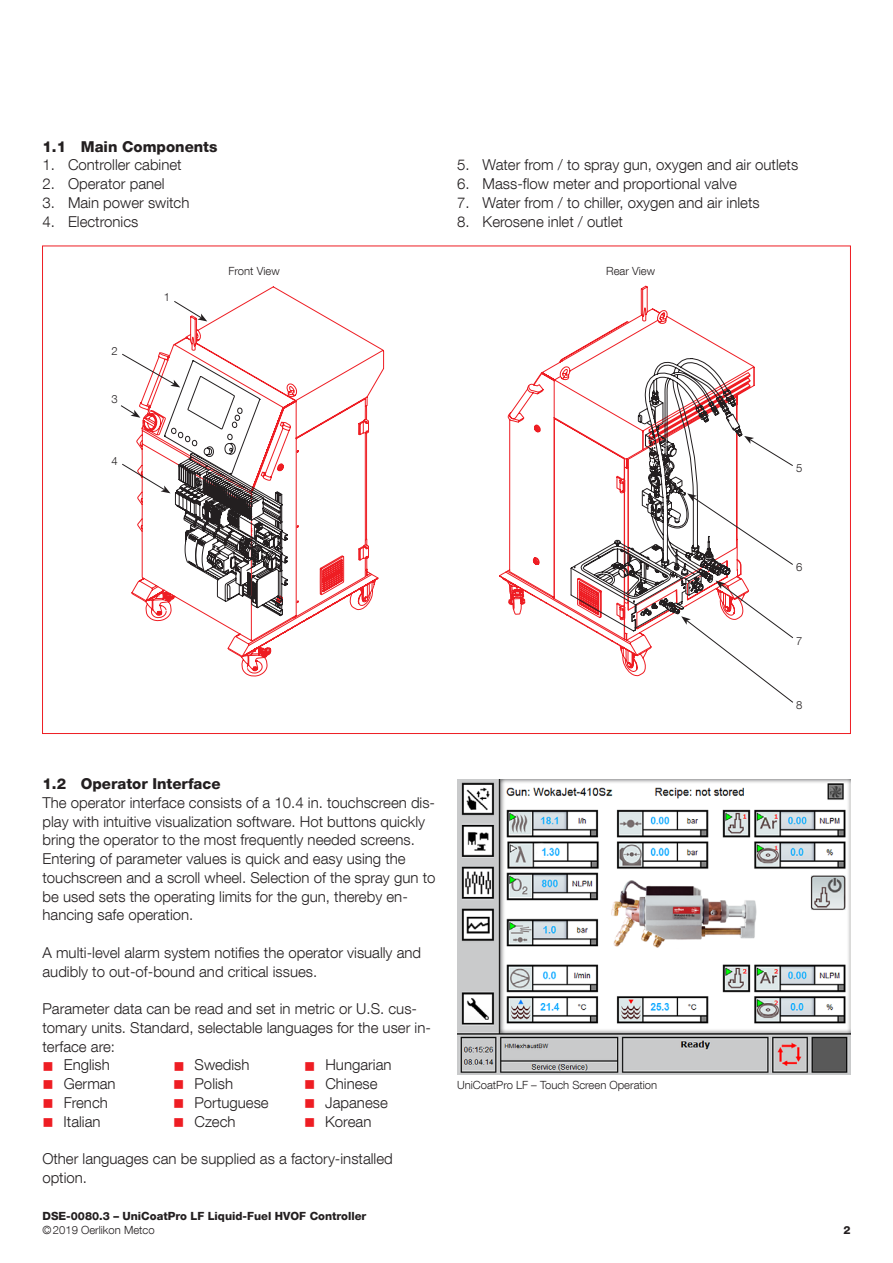
<style>
.page{position:relative;width:893px;height:1263px;background:#fff}
.page>*{position:absolute;margin:0;border:0;box-sizing:border-box;transform-origin:0 0}
.t1{font:300 15px/18.8px "Helvetica Neue LT Com";color:#231f20}
.t2{font:800 15px "Helvetica Neue LT Com";color:#231f20}
.t3{font:300 11.25px "Helvetica Neue LT Com";color:#231f20}
.t4{font:800 11.25px "Helvetica Neue LT Com";color:#231f20}
.s1{color:#ee1d23}
</style>
<div class="page">
<svg style="left:171px;top:286px;width:211px;height:63px"></svg>
<svg style="left:565px;top:308px;width:173px;height:49px"></svg>
<svg style="left:121px;top:353px;width:258px;height:324px"></svg>
<svg style="left:173px;top:300px;width:34px;height:21px"></svg>
<svg style="left:508px;top:357px;width:286px;height:346px"></svg>
<img style="left:457px;top:779px;width:393px;height:296px">
<p class="t2" style="left:43px;top:137px;width:176px">1.1 Main Components</p>
<p class="t1" style="left:43px;top:155px;width:141px">1. Controller cabinet</p>
<p class="t1" style="left:43px;top:174px;width:124px">2. Operator panel</p>
<p class="t1" style="left:43px;top:193px;width:148px">3. Main power switch</p>
<p class="t1" style="left:43px;top:212px;width:97px">4. Electronics</p>
<p class="t1" style="left:457px;top:155px;width:343px">5. Water from / to spray gun, oxygen and air outlets</p>
<p class="t1" style="left:457px;top:174px;width:281px">6. Mass-flow meter and proportional valve</p>
<p class="t1" style="left:457px;top:193px;width:304px">7. Water from / to chiller, oxygen and air inlets</p>
<p class="t1" style="left:457px;top:212px;width:167px">8. Kerosene inlet / outlet</p>
<p class="t3" style="left:164px;top:290px;width:8px">1</p>
<p class="t3" style="left:229px;top:264px;width:53px">Front View</p>
<p class="t3" style="left:606px;top:264px;width:50px">Rear View</p>
<p class="t3" style="left:112px;top:344px;width:8px">2</p>
<p class="t3" style="left:112px;top:392px;width:8px">3</p>
<p class="t3" style="left:112px;top:454px;width:8px">4</p>
<p class="t3" style="left:796px;top:461px;width:8px">5</p>
<p class="t3" style="left:796px;top:560px;width:8px">6</p>
<p class="t3" style="left:796px;top:634px;width:8px">7</p>
<p class="t3" style="left:796px;top:698px;width:8px">8</p>
<p class="t2" style="left:43px;top:775px;width:180px">1.2 Operator Interface</p>
<p class="t1" style="left:43px;top:793px;width:394px">The operator interface consists of a 10.4 in. touchscreen dis&shy;play with intuitive visualization software. Hot buttons quickly bring the operator to the most frequently needed screens.<br>Entering of parameter values is quick and easy using the touchscreen and a scroll wheel. Selection of the spray gun to be used sets the operating limits for the gun, thereby en&shy;hancing safe operation.</p>
<p class="t1" style="left:43px;top:943px;width:380px">A multi-level alarm system notifies the operator visually and audibly to out-of-bound and critical issues.</p>
<p class="t1" style="left:43px;top:999px;width:390px">Parameter data can be read and set in metric or U.S. cus&shy;tomary units. Standard, selectable languages for the user in&shy;terface are:</p>
<p class="t1" style="left:43px;top:1055px;width:69px"><span class="s1">■</span> English</p>
<p class="t1" style="left:173px;top:1055px;width:78px"><span class="s1">■</span> Swedish</p>
<p class="t1" style="left:304px;top:1055px;width:89px"><span class="s1">■</span> Hungarian</p>
<p class="t1" style="left:42px;top:1074px;width:75px"><span class="s1">■</span> German</p>
<p class="t1" style="left:173px;top:1074px;width:61px"><span class="s1">■</span> Polish</p>
<p class="t1" style="left:304px;top:1074px;width:75px"><span class="s1">■</span> Chinese</p>
<p class="t1" style="left:42px;top:1093px;width:67px"><span class="s1">■</span> French</p>
<p class="t1" style="left:173px;top:1093px;width:97px"><span class="s1">■</span> Portuguese</p>
<p class="t1" style="left:304px;top:1093px;width:85px"><span class="s1">■</span> Japanese</p>
<p class="t1" style="left:42px;top:1112px;width:60px"><span class="s1">■</span> Italian</p>
<p class="t1" style="left:173px;top:1112px;width:64px"><span class="s1">■</span> Czech</p>
<p class="t1" style="left:304px;top:1112px;width:69px"><span class="s1">■</span> Korean</p>
<p class="t1" style="left:42px;top:1149px;width:352px">Other languages can be supplied as a factory-installed option.</p>
<p class="t3" style="left:457px;top:1078px;width:202px">UniCoatPro LF – Touch Screen Operation</p>
<p class="t4" style="left:43px;top:1209px;width:325px">DSE-0080.3 – UniCoatPro LF Liquid-Fuel HVOF Controller</p>
<p class="t3" style="left:43px;top:1223px;width:114px">©2019 Oerlikon Metco</p>
<p class="t4" style="left:843px;top:1223px;width:9px">2</p>
</div>
